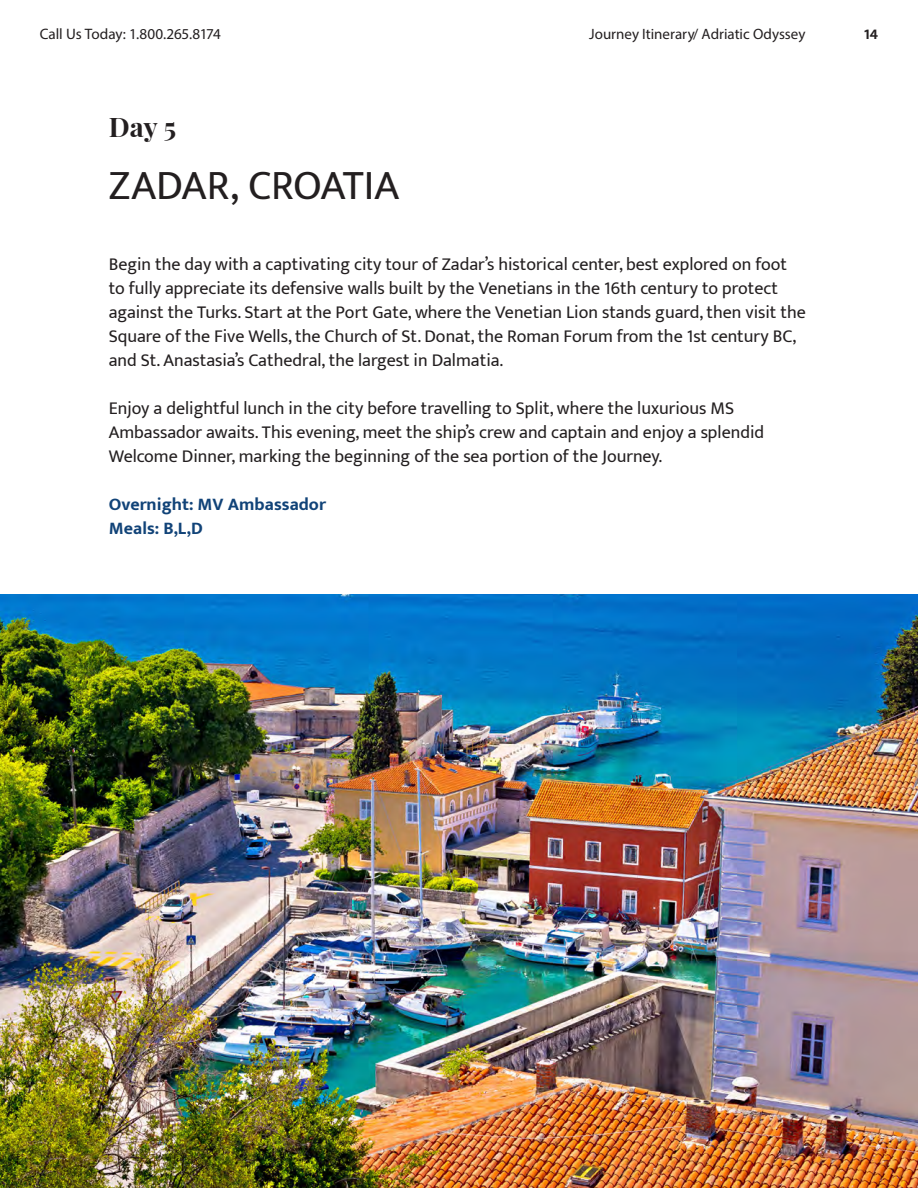
<style>
.page{position:relative;width:918px;height:1188px;background:#fff}
.page>*{position:absolute;margin:0;border:0;box-sizing:border-box;transform-origin:0 0}
.Titre_Noir{font:42px "Mukta";letter-spacing:-.01em;color:#231f20}
.Titre_Noir-2{font:700 27px "Playfair Display";color:#231f20}
.Text{font:18px/24px "Mukta";color:#231f20}
.Text-2{font:700 18px "Mukta";color:#114378}
.t1{font:15.15px "Myriad Pro";letter-spacing:-.015em;color:#231f20}
.t2{font:15px "Myriad Pro";color:#231f20}
.t3{font:700 15px "Mukta";color:#231f20}
</style>
<div class="page">
<img style="left:0;top:594px;width:918px;height:594px">
<p class="t1" style="left:40px;top:25px;width:183px">Call Us Today: 1.800.265.8174</p>
<p class="t2" style="left:589px;top:24px;width:218px">Journey Itinerary/ Adriatic Odyssey</p>
<p class="t3" style="left:864px;top:25px;width:16px">14</p>
<p class="Titre_Noir-2" style="left:109px;top:106px;width:69px">Day 5</p>
<p class="Titre_Noir" style="left:109px;top:160px;width:292px">ZADAR, CROATIA</p>
<p class="Text" style="left:109px;top:252px;width:699px">Begin the day with a captivating city tour of Zadar’s historical center, best explored on foot to fully appreciate its defensive walls built by the Venetians in the 16th century to protect against the Turks. Start at the Port Gate, where the Venetian Lion stands guard, then visit the Square of the Five Wells, the Church of St. Donat, the Roman Forum from the 1st century BC, and St. Anastasia’s Cathedral, the largest in Dalmatia.</p>
<p class="Text" style="left:109px;top:396px;width:657px">Enjoy a delightful lunch in the city before travelling to Split, where the luxurious MS<br>Ambassador awaits. This evening, meet the ship’s crew and captain and enjoy a splendid<br>Welcome Dinner, marking the beginning of the sea portion of the Journey.</p>
<p class="Text-2" style="left:109px;top:493px;width:219px">Overnight: MV Ambassador</p>
<p class="Text-2" style="left:109px;top:517px;width:96px">Meals: B,L,D</p>
</div>
